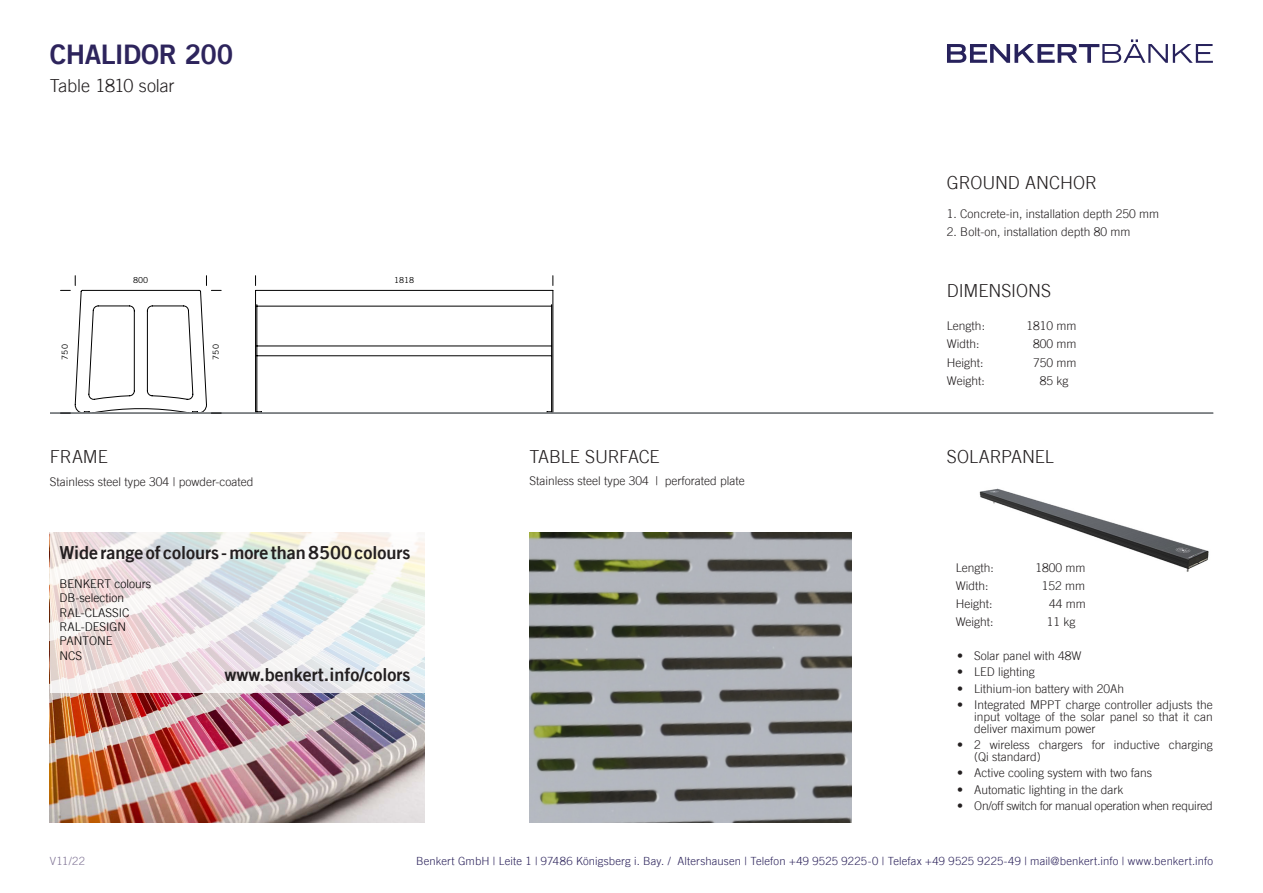
<style>
.page{position:relative;width:1263px;height:893px;background:#fff}
.page>*{position:absolute;margin:0;border:0;box-sizing:border-box;transform-origin:0 0}
.t1{font:27px "Trade Gothic LT Bold Two";letter-spacing:-.02em;color:#2d245c}
.t2{font:300 18px "Trade Gothic LT";letter-spacing:-.005em;color:#231f20}
.t3{font:18px "Trade Gothic LT Bold Two";color:#231f20}
.t4{font:300 12px/12px "Trade Gothic LT";color:#231f20;text-align:justify}
.t5{font:300 12px/14.4px "Trade Gothic LT";color:#000}
.t6{font:300 12px "Trade Gothic LT";letter-spacing:-.02em;color:#231f20}
.t7{font:300 11.25px "Trade Gothic LT";letter-spacing:.015em;color:#2d245c}
.t8{font:300 11.25px "Trade Gothic LT";color:#817596}
.t9{font:8.25px "Trade Gothic LT";color:#000001}
</style>
<div class="page">
<svg style="left:947px;top:39px;width:266px;height:24px"></svg>
<svg style="left:75px;top:290px;width:478px;height:123px"></svg>
<hr style="left:50px;top:413px;width:1163px;height:1px;background:#7d8184">
<svg style="left:61px;top:276px;width:15px;height:15px"></svg>
<svg style="left:206px;top:276px;width:15px;height:15px"></svg>
<img style="left:50px;top:693px;width:374px;height:129px">
<svg style="left:50px;top:532px;width:374px;height:161px"></svg>
<img style="left:529px;top:532px;width:322px;height:290px">
<img style="left:979px;top:488px;width:230px;height:84px">
<p class="t1" style="left:50px;top:38px;width:185px">CHALIDOR 200</p>
<p class="t2" style="left:50px;top:75px;width:126px">Table 1810 solar</p>
<p class="t9" style="left:133px;top:275px;width:17px">800</p>
<p class="t9" style="left:394px;top:275px;width:22px">1818</p>
<p class="t9" style="left:60px;top:360px;width:17px;rotate:-90deg">750</p>
<p class="t9" style="left:211px;top:360px;width:17px;rotate:-90deg">750</p>
<p class="t2" style="left:50px;top:446px;width:59px">FRAME</p>
<p class="t4" style="left:50px;top:475px;width:205px">Stainless steel type 304 | powder-coated</p>
<p class="t3" style="left:60px;top:541px;width:352px">Wide range of colours - more than 8500 colours</p>
<p class="t5" style="left:60px;top:576px;width:93px">BENKERT colours<br>DB-selection<br>RAL-CLASSIC<br>RAL-DESIGN</p>
<p class="t5" style="left:60px;top:634px;width:54px">PANTONE</p>
<p class="t5" style="left:60px;top:648px;width:24px">NCS</p>
<p class="t3" style="left:224px;top:664px;width:188px">www.benkert.info/colors</p>
<p class="t2" style="left:529px;top:446px;width:132px">TABLE SURFACE</p>
<p class="t4" style="left:529px;top:475px;width:217px">Stainless steel type 304 | perforated plate</p>
<p class="t2" style="left:947px;top:172px;width:152px">GROUND ANCHOR</p>
<p class="t4" style="left:947px;top:207px;width:214px">1. Concrete-in, installation depth 250 mm</p>
<p class="t4" style="left:947px;top:226px;width:185px">2. Bolt-on, installation depth 80 mm</p>
<p class="t2" style="left:947px;top:280px;width:106px">DIMENSIONS</p>
<p class="t4" style="left:947px;top:319px;width:40px">Length:</p>
<p class="t4" style="left:1026px;top:319px;width:52px">1810 mm</p>
<p class="t4" style="left:947px;top:338px;width:34px">Width:</p>
<p class="t4" style="left:1033px;top:338px;width:45px">800 mm</p>
<p class="t4" style="left:947px;top:356px;width:38px">Height:</p>
<p class="t4" style="left:1033px;top:356px;width:45px">750 mm</p>
<p class="t4" style="left:947px;top:375px;width:39px">Weight:</p>
<p class="t4" style="left:1040px;top:375px;width:30px">85 kg</p>
<p class="t2" style="left:947px;top:446px;width:108px">SOLARPANEL</p>
<p class="t4" style="left:956px;top:562px;width:40px">Length:</p>
<p class="t4" style="left:1035px;top:562px;width:52px">1800 mm</p>
<p class="t4" style="left:956px;top:580px;width:34px">Width:</p>
<p class="t4" style="left:1042px;top:580px;width:45px">152 mm</p>
<p class="t4" style="left:956px;top:598px;width:38px">Height:</p>
<p class="t4" style="left:1049px;top:598px;width:38px">44 mm</p>
<p class="t4" style="left:956px;top:616px;width:39px">Weight:</p>
<p class="t4" style="left:1047px;top:616px;width:30px">11 kg</p>
<p class="t4" style="left:957px;top:650px;width:126px">• Solar panel with 48W</p>
<p class="t4" style="left:957px;top:666px;width:79px">• LED lighting</p>
<p class="t4" style="left:957px;top:682px;width:169px">• Lithium-ion battery with 20Ah</p>
<p class="t4" style="left:974px;top:698px;width:240px;text-indent:-17px">• Integrated MPPT charge controller adjusts the input voltage of the solar panel so that it can deliver maximum power</p>
<p class="t4" style="left:974px;top:739px;width:240px;text-indent:-17px">• 2 wireless chargers for inductive charging (Qi standard)</p>
<p class="t4" style="left:957px;top:767px;width:197px">• Active cooling system with two fans</p>
<p class="t4" style="left:957px;top:783px;width:168px">• Automatic lighting in the dark</p>
<p class="t6" style="left:957px;top:798px;width:257px">• On/off switch for manual operation when required</p>
<p class="t8" style="left:50px;top:855px;width:37px">V11/22</p>
<p class="t7" style="left:416px;top:855px;width:798px">Benkert GmbH | Leite 1 | 97486 Königsberg i. Bay. / Altershausen | Telefon +49 9525 9225-0 | Telefax +49 9525 9225-49 | mail@benkert.info | www.benkert.info</p>
</div>
